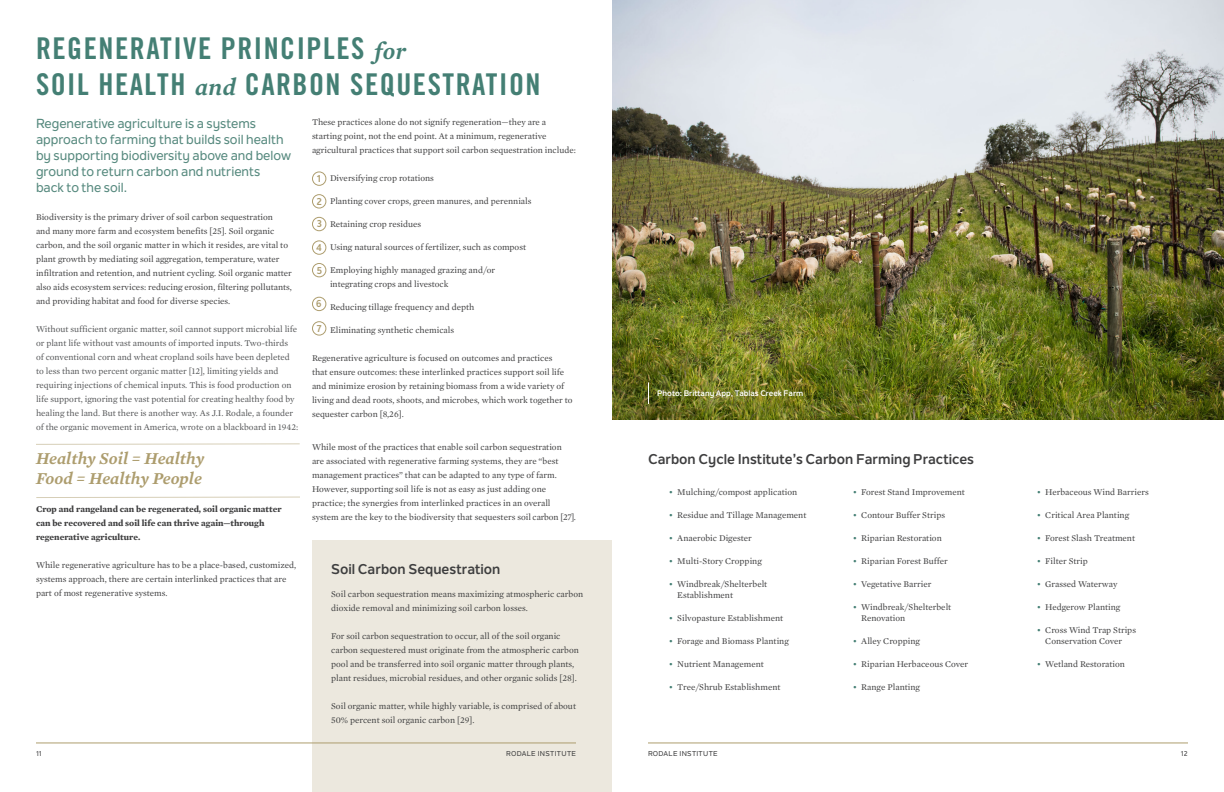
<style>
.page{position:relative;width:1224px;height:792px;background:#fff}
.page>*{position:absolute;margin:0;border:0;box-sizing:border-box;transform-origin:0 0}
.t1{font:30px/36px "Trade Gothic Bold Cond Twenty";letter-spacing:.05em;color:#447f74}
.t2{font:italic 600 17px/20px "Mercury Text G2";color:#ad9d6e}
.t3{font:700 14px "Nolan Next";color:#3e3e3f}
.t4{font:500 13px/16px "Nolan Next";color:#56897e}
.t5{font:700 10px "Nolan Next";color:#ad9d6e}
.t6{font:9px/14px "Mercury Text G1";color:#3e3e3f}
.t7{font:9px/14px "Mercury Text G1";color:#545557}
.t8{font:700 9px/14px "Mercury Text G1";color:#3e3e3f}
.t9{font:700 8px "Nolan Next";color:#fff}
.t10{font:500 7px "Nolan Next";letter-spacing:.04em;color:#3e3e3f}
.s1{font-family:"Mercury Text G2";font-weight:600;font-style:italic;font-size:24px}
.s2{color:#447f74}
</style>
<div class="page">
<hr style="left:36px;top:743px;width:540px;height:1px;background:#ad9d6e">
<hr style="left:648px;top:743px;width:540px;height:1px;background:#ad9d6e">
<div style="left:312px;top:540px;width:300px;height:252px;background:#ece8de"></div>
<img style="left:612px;top:0;width:612px;height:419px">
<svg style="left:648px;top:382px;width:1px;height:22px"></svg>
<svg style="left:36px;top:443px;width:264px;height:2px"></svg>
<svg style="left:36px;top:497px;width:264px;height:1px"></svg>
<div style="left:312px;top:171px;width:14px;height:15px;border:1px solid #ad9d6e;border-radius:50%"></div>
<div style="left:312px;top:194px;width:14px;height:15px;border:1px solid #ad9d6e;border-radius:50%"></div>
<div style="left:312px;top:217px;width:14px;height:14px;border:1px solid #ad9d6e;border-radius:50%"></div>
<div style="left:312px;top:240px;width:14px;height:15px;border:1px solid #ad9d6e;border-radius:50%"></div>
<div style="left:312px;top:263px;width:14px;height:14px;border:1px solid #ad9d6e;border-radius:50%"></div>
<div style="left:312px;top:297px;width:14px;height:14px;border:1px solid #ad9d6e;border-radius:50%"></div>
<div style="left:312px;top:321px;width:14px;height:15px;border:1px solid #ad9d6e;border-radius:50%"></div>
<h1 class="t1" style="left:36px;top:30px;width:506px">REGENERATIVE PRINCIPLES <span class="s1">for<br></span>SOIL HEALTH <span class="s1">and</span> CARBON SEQUESTRATION</h1>
<h3 class="t4" style="left:36px;top:116px;width:257px">Regenerative agriculture is a systems approach to farming that builds soil health by supporting biodiversity above and below ground to return carbon and nutrients back to the soil.</h3>
<p class="t6" style="left:36px;top:210px;width:257px">Biodiversity is the primary driver of soil carbon sequestration<br>and many more farm and ecosystem benefits [25]. Soil organic carbon, and the soil organic matter in which it resides, are vital to plant growth by mediating soil aggregation, temperature, water infiltration and retention, and nutrient cycling. Soil organic matter also aids ecosystem services: reducing erosion, filtering pollutants, and providing habitat and food for diverse species.</p>
<p class="t7" style="left:36px;top:322px;width:264px">Without sufficient organic matter, soil cannot support microbial life or plant life without vast amounts of imported inputs. Two-thirds<br>of conventional corn and wheat cropland soils have been depleted to less than two percent organic matter [12], limiting yields and requiring injections of chemical inputs. This is food production on life support, ignoring the vast potential for creating healthy food by healing the land. But there is another way. As J.I. Rodale, a founder of the organic movement in America, wrote on a blackboard in 1942:</p>
<h2 class="t2" style="left:36px;top:448px;width:170px">Healthy Soil = Healthy<br>Food = Healthy People</h2>
<p class="t8" style="left:36px;top:502px;width:247px">Crop and rangeland can be regenerated, soil organic matter can be recovered and soil life can thrive again—through regenerative agriculture.</p>
<p class="t6" style="left:36px;top:558px;width:262px">While regenerative agriculture has to be a place-based, customized, systems approach, there are certain interlinked practices that are part of most regenerative systems.</p>
<p class="t6" style="left:312px;top:115px;width:265px">These practices alone do not signify regeneration—they are a starting point, not the end point. At a minimum, regenerative agricultural practices that support soil carbon sequestration include:</p>
<p class="t6" style="left:330px;top:171px;width:105px">Diversifying crop rotations</p>
<p class="t6" style="left:330px;top:194px;width:203px">Planting cover crops, green manures, and perennials</p>
<p class="t6" style="left:330px;top:217px;width:93px">Retaining crop residues</p>
<p class="t6" style="left:330px;top:240px;width:198px">Using natural sources of fertilizer, such as compost</p>
<p class="t6" style="left:330px;top:263px;width:167px">Employing highly managed grazing and/or integrating crops and livestock</p>
<p class="t6" style="left:330px;top:300px;width:146px">Reducing tillage frequency and depth</p>
<p class="t6" style="left:330px;top:323px;width:126px">Eliminating synthetic chemicals</p>
<p class="t6" style="left:312px;top:351px;width:262px">Regenerative agriculture is focused on outcomes and practices<br>that ensure outcomes: these interlinked practices support soil life and minimize erosion by retaining biomass from a wide variety of living and dead roots, shoots, and microbes, which work together to sequester carbon [8,26].</p>
<p class="t6" style="left:312px;top:440px;width:266px">While most of the practices that enable soil carbon sequestration are associated with regenerative farming systems, they are “best management practices” that can be adapted to any type of farm.<br>However, supporting soil life is not as easy as just adding one practice; the synergies from interlinked practices in an overall system are the key to the biodiversity that sequesters soil carbon [27].</p>
<p class="t5" style="left:317px;top:172px;width:6px">1</p>
<p class="t5" style="left:316px;top:195px;width:7px">2</p>
<p class="t5" style="left:317px;top:218px;width:7px">3</p>
<p class="t5" style="left:316px;top:241px;width:7px">4</p>
<p class="t5" style="left:317px;top:264px;width:7px">5</p>
<p class="t5" style="left:316px;top:298px;width:7px">6</p>
<p class="t5" style="left:317px;top:322px;width:6px">7</p>
<h3 class="t3" style="left:331px;top:561px;width:171px">Soil Carbon Sequestration</h3>
<p class="t6" style="left:331px;top:587px;width:254px">Soil carbon sequestration means maximizing atmospheric carbon dioxide removal and minimizing soil carbon losses.</p>
<p class="t6" style="left:331px;top:629px;width:249px">For soil carbon sequestration to occur, all of the soil organic carbon sequestered must originate from the atmospheric carbon pool and be transferred into soil organic matter through plants, plant residues, microbial residues, and other organic solids [28].</p>
<p class="t6" style="left:331px;top:699px;width:246px">Soil organic matter, while highly variable, is comprised of about<br>50% percent soil organic carbon [29].</p>
<p class="t9" style="left:657px;top:388px;width:148px">Photo: Brittany App, Tablas Creek Farm</p>
<h3 class="t3" style="left:648px;top:451px;width:328px">Carbon Cycle Institute’s Carbon Farming Practices</h3>
<p class="t6" style="left:669px;top:485px;width:130px"><span class="s2">•</span> Mulching/compost application</p>
<p class="t6" style="left:669px;top:508px;width:139px"><span class="s2">•</span> Residue and Tillage Management</p>
<p class="t6" style="left:669px;top:531px;width:84px"><span class="s2">•</span> Anaerobic Digester</p>
<p class="t6" style="left:669px;top:554px;width:94px"><span class="s2">•</span> Multi-Story Cropping</p>
<p class="t6" style="left:677px;top:579px;width:92px;line-height:11px;text-indent:-8px"><span class="s2">•</span> Windbreak/Shelterbelt<br>Establishment</p>
<p class="t6" style="left:669px;top:611px;width:116px"><span class="s2">•</span> Silvopasture Establishment</p>
<p class="t6" style="left:669px;top:634px;width:121px"><span class="s2">•</span> Forage and Biomass Planting</p>
<p class="t6" style="left:669px;top:657px;width:96px"><span class="s2">•</span> Nutrient Management</p>
<p class="t6" style="left:669px;top:680px;width:113px"><span class="s2">•</span> Tree/Shrub Establishment</p>
<p class="t6" style="left:853px;top:485px;width:114px"><span class="s2">•</span> Forest Stand Improvement</p>
<p class="t6" style="left:853px;top:508px;width:94px"><span class="s2">•</span> Contour Buffer Strips</p>
<p class="t6" style="left:853px;top:531px;width:90px"><span class="s2">•</span> Riparian Restoration</p>
<p class="t6" style="left:853px;top:554px;width:96px"><span class="s2">•</span> Riparian Forest Buffer</p>
<p class="t6" style="left:853px;top:577px;width:80px"><span class="s2">•</span> Vegetative Barrier</p>
<p class="t6" style="left:861px;top:602px;width:92px;line-height:11px;text-indent:-8px"><span class="s2">•</span> Windbreak/Shelterbelt<br>Renovation</p>
<p class="t6" style="left:853px;top:634px;width:69px"><span class="s2">•</span> Alley Cropping</p>
<p class="t6" style="left:853px;top:657px;width:117px"><span class="s2">•</span> Riparian Herbaceous Cover</p>
<p class="t6" style="left:853px;top:680px;width:69px"><span class="s2">•</span> Range Planting</p>
<p class="t6" style="left:1037px;top:485px;width:113px"><span class="s2">•</span> Herbaceous Wind Barriers</p>
<p class="t6" style="left:1037px;top:508px;width:94px"><span class="s2">•</span> Critical Area Planting</p>
<p class="t6" style="left:1037px;top:531px;width:100px"><span class="s2">•</span> Forest Slash Treatment</p>
<p class="t6" style="left:1037px;top:554px;width:52px"><span class="s2">•</span> Filter Strip</p>
<p class="t6" style="left:1037px;top:577px;width:82px"><span class="s2">•</span> Grassed Waterway</p>
<p class="t6" style="left:1037px;top:600px;width:85px"><span class="s2">•</span> Hedgerow Planting</p>
<p class="t6" style="left:1045px;top:625px;width:92px;line-height:11px;text-indent:-8px"><span class="s2">•</span> Cross Wind Trap Strips<br>Conservation Cover</p>
<p class="t6" style="left:1037px;top:657px;width:90px"><span class="s2">•</span> Wetland Restoration</p>
<p class="t10" style="left:36px;top:750px;width:7px">11</p>
<p class="t10" style="left:506px;top:750px;width:71px">RODALE INSTITUTE</p>
<p class="t10" style="left:648px;top:750px;width:71px">RODALE INSTITUTE</p>
<p class="t10" style="left:1181px;top:750px;width:9px">12</p>
</div>
